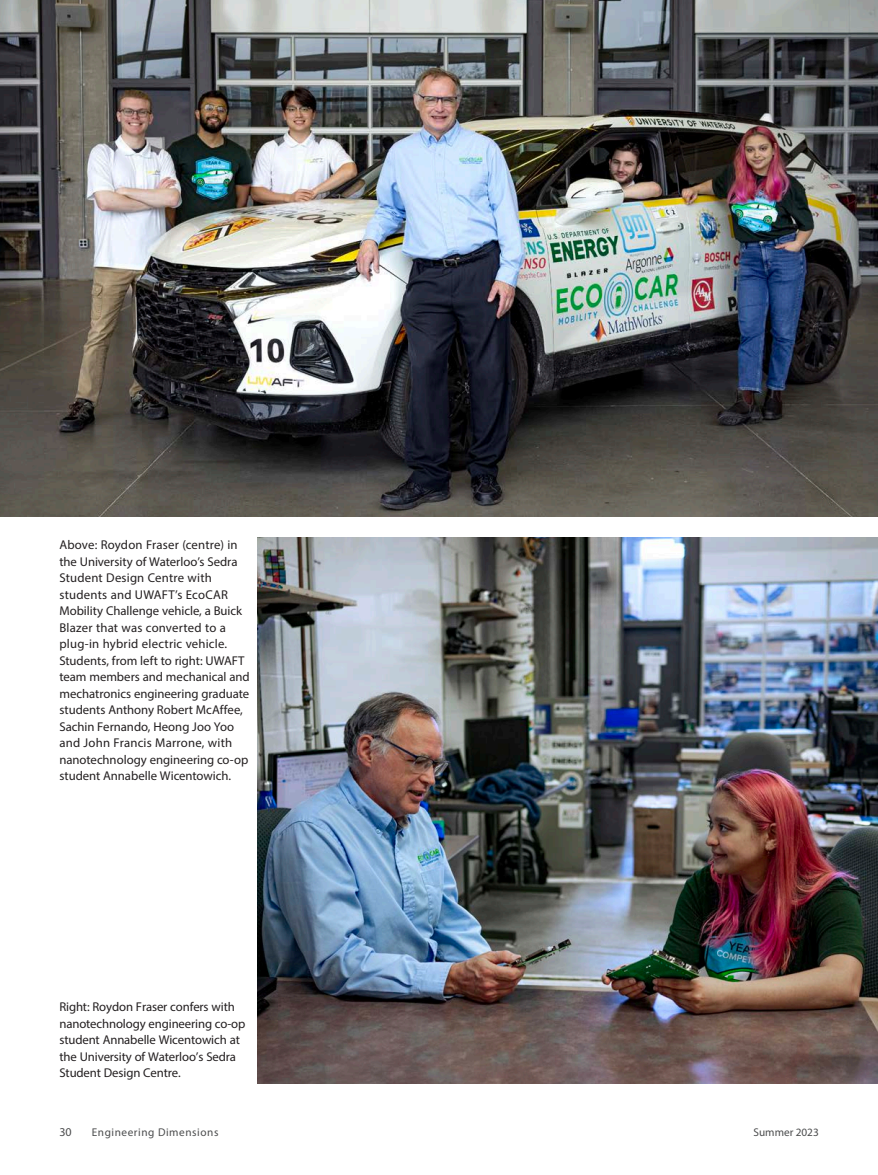
<style>
.page{position:relative;width:878px;height:1175px;background:#fff}
.page>*{position:absolute;margin:0;border:0;box-sizing:border-box;transform-origin:0 0}
.t1{font:12.75px/16.5px "Myriad Pro";color:#231f20}
.t2{font:12px "Myriad Pro";color:#4b4c4d}
.t3{font:11.25px "Myriad Pro";letter-spacing:.05em;color:#4b4c4d}
.t4{font:11.25px "Myriad Pro";color:#4b4c4d}
</style>
<div class="page">
<img style="left:0;top:0;width:878px;height:516px">
<img style="left:257px;top:538px;width:621px;height:545px">
<p class="t1" style="left:59px;top:536px;width:192px">Above: Roydon Fraser (centre) in the University of Waterloo’s Sedra<br>Student Design Centre with students and UWAFT’s EcoCAR<br>Mobility Challenge vehicle, a Buick<br>Blazer that was converted to a plug-in hybrid electric vehicle.<br>Students, from left to right: UWAFT team members and mechanical and mechatronics engineering graduate students Anthony Robert McAffee,<br>Sachin Fernando, Heong Joo Yoo and John Francis Marrone, with nanotechnology engineering co-op student Annabelle Wicentowich.</p>
<p class="t1" style="left:59px;top:998px;width:187px">Right: Roydon Fraser confers with nanotechnology engineering co-op student Annabelle Wicentowich at the University of Waterloo’s Sedra<br>Student Design Centre.</p>
<p class="t2" style="left:59px;top:1124px;width:14px">30</p>
<p class="t3" style="left:92px;top:1125px;width:128px">Engineering Dimensions</p>
<p class="t4" style="left:753px;top:1125px;width:67px">Summer 2023</p>
</div>
